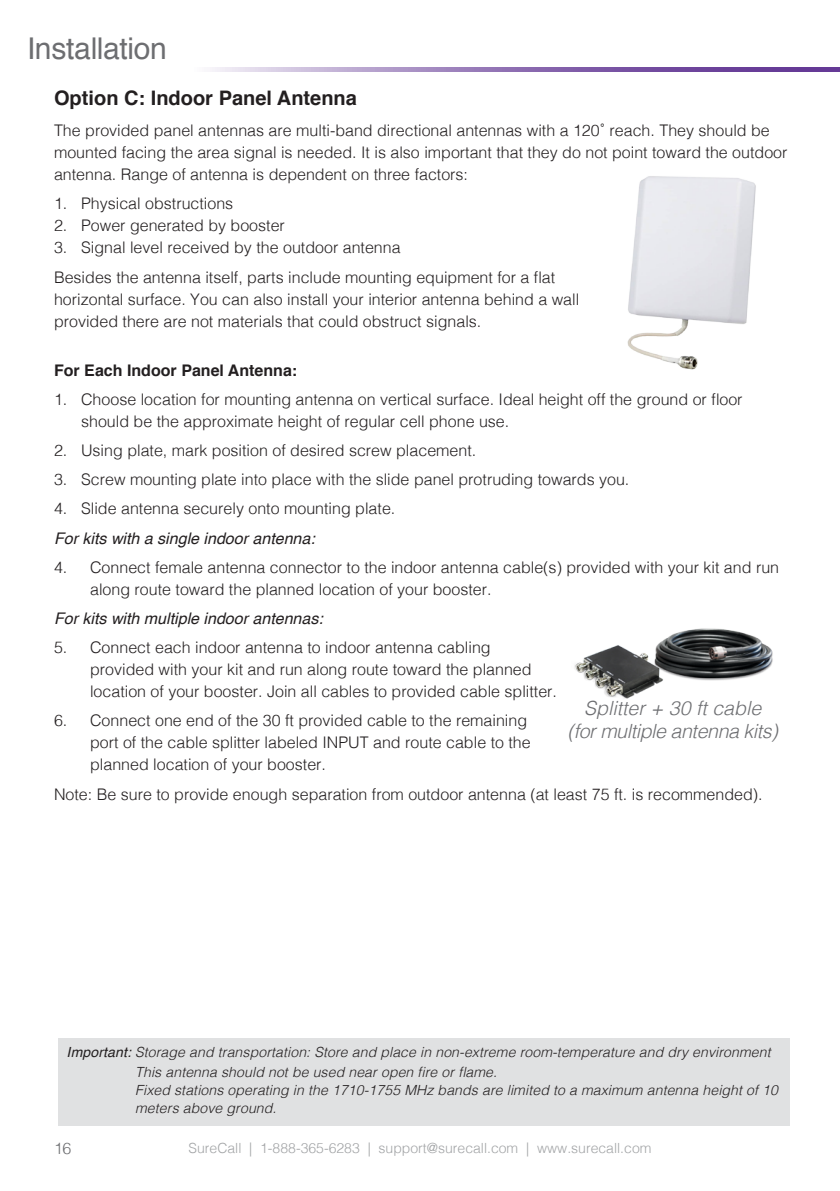
<style>
.page{position:relative;width:840px;height:1191px;background:#fff}
.page>*{position:absolute;margin:0;border:0;box-sizing:border-box;transform-origin:0 0}
.page_header{font:30px "Helvetica";letter-spacing:-.01em;color:#6d6e71}
.section_heading{font:700 20px "Helvetica";color:#231f20}
.t1{font:italic 300 19.6px/23.4px "Helvetica";letter-spacing:-.02em;color:#6d6e71;text-align:center}
.Body{font:300 16px/22px "Helvetica";color:#231f20}
.Body-2{font:italic 16px "Helvetica";color:#231f20}
.Body-3{font:700 16px "Helvetica";color:#231f20}
.t2{font:300 16px "Helvetica";color:#6d6e71}
.footnote{font:italic 300 14px/20px "Helvetica";letter-spacing:.01em;color:#231f20}
.t3{font:300 14px "Helvetica";color:#a2a4a6}
.s1{font-weight:400}
</style>
<div class="page">
<svg style="left:210px;top:67px;width:629px;height:5px;background:#9679b7"></svg>
<img style="left:627px;top:176px;width:129px;height:194px">
<div style="left:58px;top:1038px;width:731px;height:87px;background:#e0e1e2"></div>
<img style="left:666px;top:628px;width:107px;height:53px">
<img style="left:574px;top:638px;width:92px;height:61px">
<p class="page_header" style="left:27px;top:25px;width:141px">Installation</p>
<p class="section_heading" style="left:54px;top:82px;width:304px">Option C: Indoor Panel Antenna</p>
<p class="Body" style="left:54px;top:118px;width:734px">The provided panel antennas are multi-band directional antennas with a 120˚ reach. They should be mounted facing the area signal is needed. It is also important that they do not point toward the outdoor antenna. Range of antenna is dependent on three factors:</p>
<p class="Body" style="left:54px;top:191px;width:181px">1. Physical obstructions</p>
<p class="Body" style="left:54px;top:213px;width:232px">2. Power generated by booster</p>
<p class="Body" style="left:54px;top:235px;width:348px">3. Signal level received by the outdoor antenna</p>
<p class="Body" style="left:54px;top:265px;width:526px">Besides the antenna itself, parts include mounting equipment for a flat horizontal surface. You can also install your interior antenna behind a wall provided there are not materials that could obstruct signals.</p>
<p class="Body-3" style="left:54px;top:357px;width:244px">For Each Indoor Panel Antenna:</p>
<p class="Body" style="left:81px;top:387px;width:662px;text-indent:-27px">1. Choose location for mounting antenna on vertical surface. Ideal height off the ground or floor should be the approximate height of regular cell phone use.</p>
<p class="Body" style="left:54px;top:438px;width:423px">2. Using plate, mark position of desired screw placement.</p>
<p class="Body" style="left:54px;top:467px;width:576px">3. Screw mounting plate into place with the slide panel protruding towards you.</p>
<p class="Body" style="left:54px;top:496px;width:342px">4. Slide antenna securely onto mounting plate.</p>
<p class="Body-2" style="left:54px;top:525px;width:262px">For kits with a single indoor antenna:</p>
<p class="Body" style="left:90px;top:555px;width:690px;text-indent:-36px">4. Connect female antenna connector to the indoor antenna cable(s) provided with your kit and run along route toward the planned location of your booster.</p>
<p class="Body-2" style="left:54px;top:606px;width:270px">For kits with multiple indoor antennas:</p>
<p class="Body" style="left:90px;top:635px;width:468px;text-indent:-36px">5. Connect each indoor antenna to indoor antenna cabling provided with your kit and run along route toward the planned location of your booster. Join all cables to provided cable splitter.</p>
<p class="Body" style="left:90px;top:708px;width:442px;text-indent:-36px">6. Connect one end of the 30 ft provided cable to the remaining port of the cable splitter labeled INPUT and route cable to the planned location of your booster.</p>
<p class="Body" style="left:54px;top:782px;width:709px">Note: Be sure to provide enough separation from outdoor antenna (at least 75 ft. is recommended).</p>
<p class="t1" style="left:567px;top:695px;width:212px">Splitter + 30 ft cable (for multiple antenna kits)</p>
<p class="footnote" style="left:135px;top:1041px;width:636px;text-indent:-68px"><span class="s1">Important:</span> Storage and transportation: Store and place in non-extreme room-temperature and dry environment<br>This antenna should not be used near open fire or flame.</p>
<p class="footnote" style="left:135px;top:1080px;width:644px;line-height:18px">Fixed stations operating in the 1710-1755 MHz bands are limited to a maximum antenna height of 10 meters above ground.</p>
<p class="t2" style="left:54px;top:1134px;width:19px">16</p>
<p class="t3" style="left:188px;top:1135px;width:464px">SureCall | 1-888-365-6283 | support@surecall.com | www.surecall.com</p>
</div>
